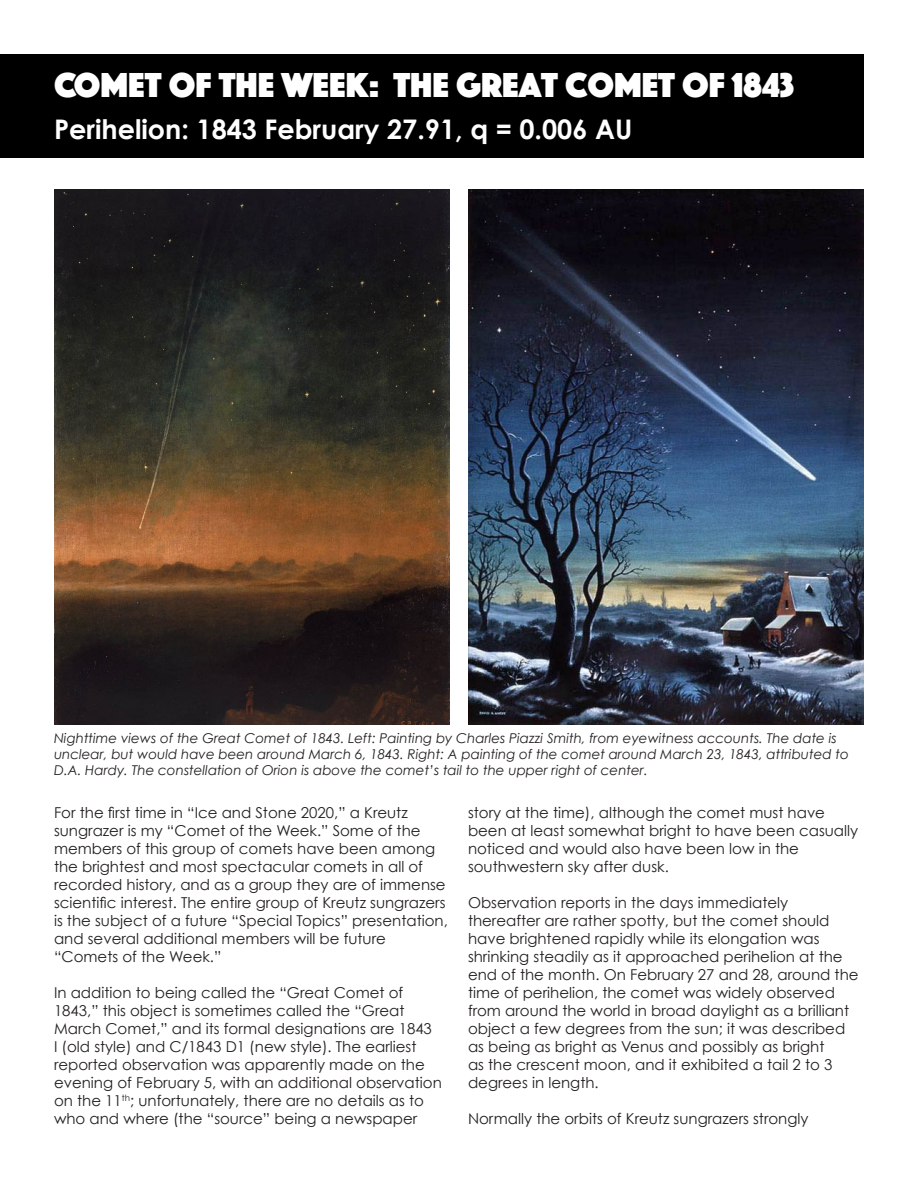
<style>
.page{position:relative;width:918px;height:1188px;background:#fff}
.page>*{position:absolute;margin:0;border:0;box-sizing:border-box;transform-origin:0 0}
.t1{font:36px "Phosphate Solid";color:#fff}
.t2{font:700 27px "Century Gothic";color:#fff}
.Body_Type{font:15px/18px "Century Gothic";color:#231f20}
.Cutlines{font:italic 13.5px/16.2px "Century Gothic";color:#231f20}
</style>
<div class="page">
<div style="left:0;top:54px;width:864px;height:104px;background:#000"></div>
<img style="left:468px;top:189px;width:396px;height:535px">
<img style="left:54px;top:189px;width:396px;height:535px">
<p class="t1" style="left:54px;top:59px;width:742px">COMET OF THE WEEK: THE GREAT COMET OF 1843</p>
<p class="t2" style="left:54px;top:112px;width:580px">Perihelion: 1843 February 27.91, q = 0.006 AU</p>
<p class="Cutlines" style="left:54px;top:730px;width:796px">Nighttime views of the Great Comet of 1843. Left: Painting by Charles Piazzi Smith, from eyewitness accounts. The date is unclear, but would have been around March 6, 1843. Right: A painting of the comet around March 23, 1843, attributed to<br>D.A. Hardy. The constellation of Orion is above the comet’s tail to the upper right of center.</p>
<p class="Body_Type" style="left:54px;top:803px;width:395px">For the first time in “Ice and Stone 2020,” a Kreutz sungrazer is my “Comet of the Week.” Some of the members of this group of comets have been among the brightest and most spectacular comets in all of recorded history, and as a group they are of immense scientific interest. The entire group of Kreutz sungrazers is the subject of a future “Special Topics” presentation, and several additional members will be future “Comets of the Week.”</p>
<p class="Body_Type" style="left:54px;top:983px;width:389px">In addition to being called the “Great Comet of 1843,” this object is sometimes called the “Great March Comet,” and its formal designations are 1843<br>I (old style) and C/1843 D1 (new style). The earliest reported observation was apparently made on the evening of February 5, with an additional observation on the 11<sup>th</sup>; unfortunately, there are no details as to who and where (the “source” being a newspaper</p>
<p class="Body_Type" style="left:468px;top:803px;width:392px">story at the time), although the comet must have been at least somewhat bright to have been casually noticed and would also have been low in the southwestern sky after dusk.</p>
<p class="Body_Type" style="left:468px;top:893px;width:392px">Observation reports in the days immediately thereafter are rather spotty, but the comet should have brightened rapidly while its elongation was shrinking steadily as it approached perihelion at the end of the month. On February 27 and 28, around the time of perihelion, the comet was widely observed from around the world in broad daylight as a brilliant object a few degrees from the sun; it was described as being as bright as Venus and possibly as bright<br>as the crescent moon, and it exhibited a tail 2 to 3 degrees in length.</p>
<p class="Body_Type" style="left:468px;top:1109px;width:342px">Normally the orbits of Kreutz sungrazers strongly</p>
</div>
